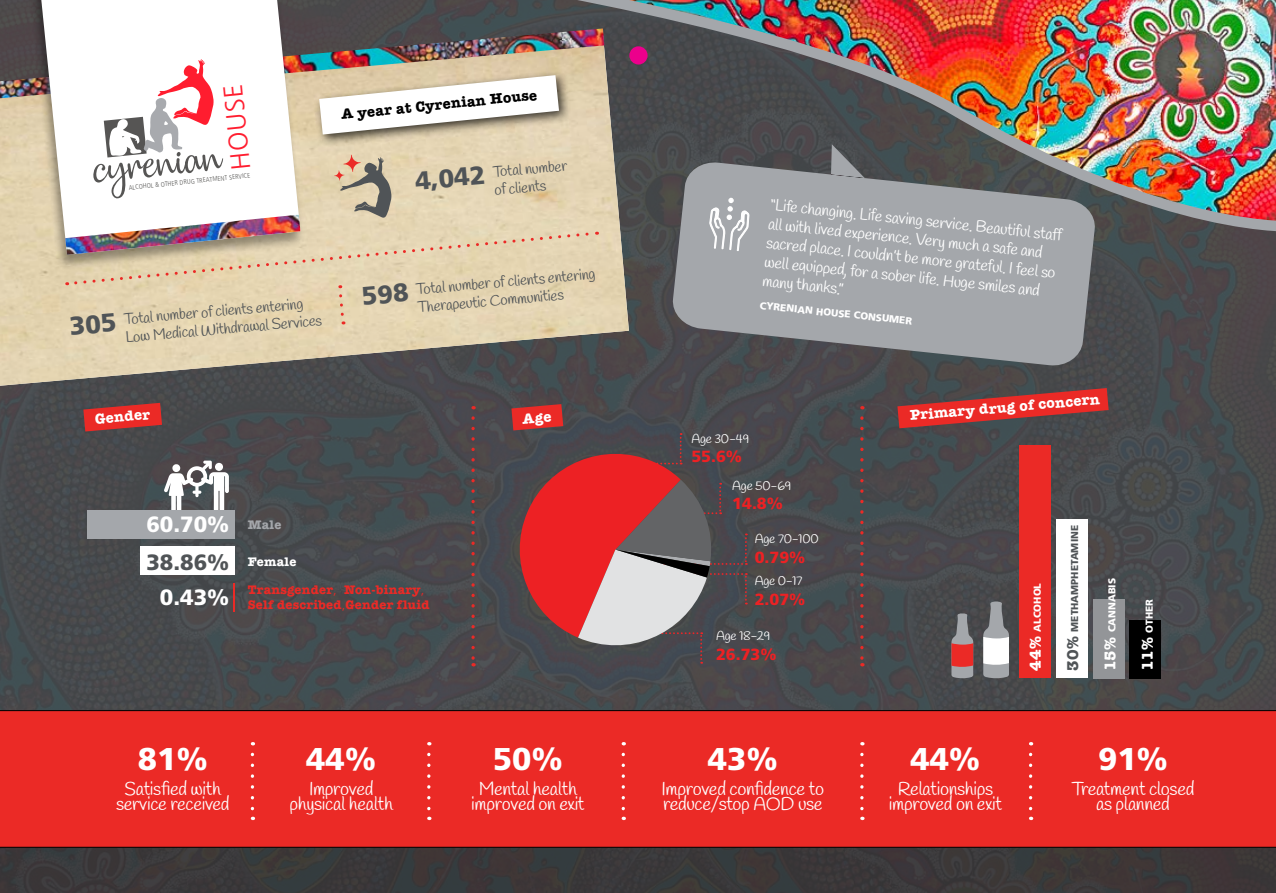
<style>
.page{position:relative;width:1276px;height:893px;background:#fff}
.page>*{position:absolute;margin:0;border:0;box-sizing:border-box;transform-origin:0 0}
.t1{font:900 31.5px "Frutiger LT Std";color:#fff}
.t2{font:300 26.85px "Frutiger LT Std";color:#ff1d2f}
.t3{font:900 22.05px "Frutiger LT Std";color:#fff}
.t4{font:900 22.05px "Frutiger LT Std";color:#505457}
.t5{font:18.45px/14.9px "Handlee";letter-spacing:-.02em;color:#fff;text-align:center}
.t6{font:900 16.2px "Frutiger LT Std";color:#ed2124}
.t7{font:15.9px/19px "Handlee";color:#fff}
.t8{font:15px/18px "Handlee";color:#505457}
.t9{font:700 14.85px "American Typewriter";color:#fff}
.t10{font:700 14.85px "American Typewriter";color:#000}
.t11{font:13.05px "Handlee";letter-spacing:-.02em;color:#fff}
.t12{font:700 12.75px/15.5px "American Typewriter";letter-spacing:.02em;color:#eb2a26}
.t13{font:700 12.75px "American Typewriter";letter-spacing:.02em;color:#fff}
.t14{font:700 12.75px "American Typewriter";color:#a4a7ab}
.t15{font:900 10.05px "Frutiger LT Std";color:#fff}
.t16{font:900 10.05px "Frutiger LT Std";color:#505457}
.t17{font:300 condensed 6.75px "Frutiger LT Std";color:#565554}
.s1{font-family:"Frutiger LT Std";font-weight:900;font-size:25.5px}
.s2{font-family:"Frutiger LT Std";font-weight:300;font-size:12.9px}
.s3{font-family:"American Typewriter";font-weight:700;font-size:16.2px}
</style>
<div class="page">
<img style="left:0;top:0;width:1276px;height:710px">
<div style="left:0;top:847px;width:1276px;height:46px;background:#3b3838"></div>
<div style="left:0;top:710px;width:1276px;height:137px;background:#eb2a26"></div>
<img style="left:0;top:98px;width:629px;height:288px">
<img style="left:0;top:28px;width:429px;height:70px">
<img style="left:429px;top:0;width:847px;height:237px">
<div style="left:313px;top:70px;width:258px;height:77px;background:#000;opacity:.75"></div>
<svg style="left:319px;top:75px;width:240px;height:60px"></svg>
<svg style="left:897px;top:388px;width:211px;height:40px;background:#a03837"></svg>
<div style="left:1129px;top:620px;width:32px;height:58px;background:#000"></div>
<div style="left:1093px;top:599px;width:32px;height:79px;background:#939598"></div>
<div style="left:1056px;top:520px;width:32px;height:158px;background:#fff"></div>
<div style="left:1019px;top:446px;width:31px;height:232px;background:#eb2a26"></div>
<svg style="left:951px;top:613px;width:22px;height:66px"></svg>
<svg style="left:983px;top:601px;width:26px;height:78px"></svg>
<svg style="left:83px;top:403px;width:79px;height:28px;background:#c5312e"></svg>
<div style="left:5px;top:0;width:300px;height:271px;background:#000;opacity:.37"></div>
<svg style="left:41px;top:0;width:259px;height:255px"></svg>
<img style="left:65px;top:215px;width:235px;height:40px">
<svg style="left:93px;top:59px;width:130px;height:140px"></svg>
<svg style="left:67px;top:230px;width:530px;height:94px;background:#dcc9ab"></svg>
<svg style="left:251px;top:754px;width:3px;height:66px"></svg>
<svg style="left:427px;top:754px;width:3px;height:66px"></svg>
<svg style="left:621px;top:754px;width:4px;height:66px"></svg>
<svg style="left:860px;top:754px;width:3px;height:66px"></svg>
<svg style="left:1029px;top:754px;width:3px;height:66px"></svg>
<svg style="left:471px;top:418px;width:4px;height:248px"></svg>
<svg style="left:860px;top:418px;width:3px;height:248px"></svg>
<svg style="left:671px;top:144px;width:425px;height:223px;background:#8c8e91"></svg>
<svg style="left:709px;top:183px;width:41px;height:68px;background:#b5b7ba"></svg>
<svg style="left:164px;top:461px;width:65px;height:49px"></svg>
<div style="left:88px;top:510px;width:147px;height:29px;background:#a4a7ab"></div>
<div style="left:141px;top:547px;width:94px;height:28px;background:#fff"></div>
<hr style="left:233px;top:583px;width:2px;height:29px;background:#eb2a26">
<svg style="left:334px;top:155px;width:57px;height:63px;background:#baaa94"></svg>
<div style="left:629px;top:46px;width:18px;height:19px;background:#ec008c;border-radius:50%"></div>
<svg style="left:507px;top:404px;width:240px;height:260px;background:#895256"></svg>
<h2 class="t2" style="left:226px;top:172px;width:88px;rotate:-96deg">HOUSE</h2>
<p class="t17" style="left:128px;top:184px;width:124px;rotate:-6deg">ALCOHOL &amp; OTHER DRUG TREATMENT SERVICE</p>
<p class="t10" style="left:340px;top:102px;width:198px;rotate:-6deg">A year at Cyrenian House</p>
<p class="t8" style="left:492px;top:164px;width:76px;text-indent:-78px;rotate:-5deg"><span class="s1">4,042</span> Total number of clients</p>
<p class="t8" style="left:123px;top:311px;width:199px;text-indent:-55px;rotate:-5deg"><span class="s1">305</span> Total number of clients entering<br>Low Medical Withdrawal Services</p>
<p class="t9" style="left:94px;top:406px;width:57px;rotate:-5deg">Gender</p>
<p class="t8" style="left:415px;top:281px;width:181px;text-indent:-55px;rotate:-5deg"><span class="s1">598</span> Total number of clients entering<br>Therapeutic Communities</p>
<h3 class="t3" style="left:146px;top:511px;width:84px">60.70%</h3>
<h3 class="t4" style="left:146px;top:549px;width:84px">38.86%</h3>
<p class="t14" style="left:248px;top:514px;width:35px">Male</p>
<p class="t13" style="left:248px;top:550px;width:50px">Female</p>
<h3 class="t3" style="left:160px;top:584px;width:71px">0.43%</h3>
<p class="t12" style="left:248px;top:581px;width:183px">Transgender<span class="s2">,</span> Non-binary<span class="s2">,<br></span>Self described<span class="s2">,</span>Gender fluid</p>
<h1 class="t1" style="left:138px;top:740px;width:71px">81%</h1>
<p class="t5" style="left:116px;top:783px;width:115px">Satisfied with service received</p>
<h1 class="t1" style="left:306px;top:740px;width:71px">44%</h1>
<p class="t5" style="left:289px;top:783px;width:105px">Improved physical health</p>
<h1 class="t1" style="left:493px;top:740px;width:71px">50%</h1>
<p class="t5" style="left:471px;top:783px;width:115px">Mental health improved on exit</p>
<p class="t7" style="left:771px;top:196px;width:295px;rotate:6deg">“Life changing. Life saving service. Beautiful staff all with lived experience. Very much a safe and sacred place. I couldn’t be more grateful. I feel so well equipped, for a sober life. Huge smiles and many thanks.”</p>
<p class="t15" style="left:760px;top:299px;width:155px;rotate:6deg">CYRENIAN HOUSE CONSUMER</p>
<p class="t11" style="left:691px;top:430px;width:59px">Age 30-49</p>
<p class="t6" style="left:691px;top:446px;width:52px">55.6%</p>
<p class="t11" style="left:732px;top:477px;width:61px">Age 50-69</p>
<p class="t6" style="left:732px;top:494px;width:52px">14.8%</p>
<p class="t11" style="left:754px;top:531px;width:66px">Age 70-100</p>
<p class="t6" style="left:754px;top:547px;width:52px">0.79%</p>
<p class="t11" style="left:754px;top:573px;width:49px">Age 0-17</p>
<p class="t6" style="left:754px;top:589px;width:52px">2.07%</p>
<p class="t11" style="left:716px;top:628px;width:56px">Age 18-29</p>
<p class="t6" style="left:716px;top:644px;width:62px">26.73%</p>
<h1 class="t1" style="left:708px;top:740px;width:71px">43%</h1>
<p class="t5" style="left:661px;top:783px;width:164px;text-align:left">Improved confidence to reduce/stop AOD use</p>
<p class="t9" style="left:909px;top:403px;width:192px;rotate:-5deg">Primary drug of concern</p>
<p class="t15" style="left:1031px;top:671px;width:90px;rotate:-90deg"><span class="s3">44%</span> ALCOHOL</p>
<p class="t16" style="left:1068px;top:671px;width:147px;rotate:-90deg"><span class="s3">30%</span> METHAMPHETAMINE</p>
<p class="t15" style="left:1106px;top:671px;width:94px;rotate:-90deg"><span class="s3">15%</span> CANNABIS</p>
<p class="t15" style="left:1143px;top:671px;width:73px;rotate:-90deg"><span class="s3">11%</span> OTHER</p>
<h1 class="t1" style="left:910px;top:740px;width:71px">44%</h1>
<p class="t5" style="left:889px;top:783px;width:115px">Relationships improved on exit</p>
<h1 class="t1" style="left:1098px;top:740px;width:71px">91%</h1>
<p class="t5" style="left:1071px;top:783px;width:124px">Treatment closed as planned</p>
</div>
